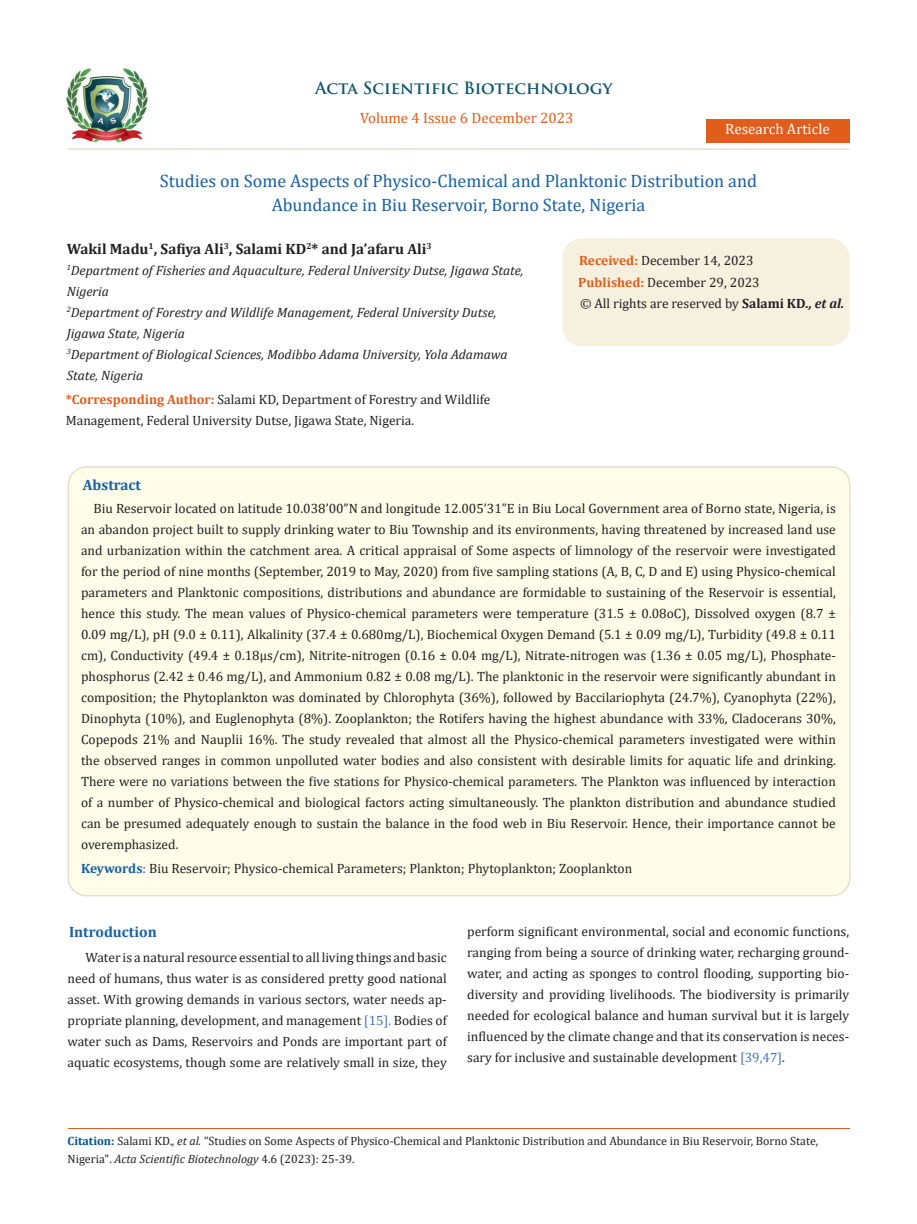
<style>
.page{position:relative;width:917px;height:1224px;background:#fff}
.page>*{position:absolute;margin:0;border:0;box-sizing:border-box;transform-origin:0 0}
.t1{font:18px/24px "Cambria";color:#1560a6;text-align:center}
.t2{font:700 16.5px "Trajan Pro";color:#0e546a}
.t3{font:700 15px "Cambria";color:#231f20}
.t4{font:15px "Cambria";color:#e05d1a}
.t5{font:700 15px "Cambria";color:#1560a6}
.t6{font:15px "Cambria";color:#fff}
.t7{font:13.5px/21px "Cambria";color:#231f20;text-align:justify}
.t8{font:italic 13.5px/21px "Cambria";color:#231f20}
.t9{font:12px/18px "Cambria";color:#231f20}
.s1{font-weight:700;color:#e05d1a}
.s2{font-weight:700}
.s3{font-weight:700;font-style:italic}
.s4{font-weight:700;color:#1560a6}
.s5{color:#1560a6}
.s6{color:#4472c4}
.s7{font-weight:700;color:#035089}
.s8{font-style:italic}
</style>
<div class="page">
<img style="left:67px;top:68px;width:80px;height:74px">
<div style="left:705px;top:119px;width:144px;height:23px;background:#e05d1a"></div>
<div style="left:563px;top:239px;width:285px;height:106px;background:#f6f0df;border-radius:18px"></div>
<div style="left:562px;top:238px;width:287px;height:108px;border:2px solid #f6f0df;border-radius:18px"></div>
<div style="left:68px;top:467px;width:781px;height:429px;background:#fffde9;border-radius:18px"></div>
<div style="left:67px;top:466px;width:783px;height:430px;border:2px solid #e5dfce;border-radius:18px"></div>
<hr style="left:68px;top:1129px;width:781px;height:1px;background:#e05d1a">
<hr style="left:67px;top:148px;width:782px;height:2px;background:#e5dfce">
<p class="t2" style="left:315px;top:77px;width:299px">Acta Scientific Biotechnology</p>
<p class="t4" style="left:360px;top:109px;width:215px">Volume 4 Issue 6 December 2023</p>
<p class="t6" style="left:725px;top:120px;width:106px">Research Article</p>
<p class="t1" style="left:160px;top:169px;width:598px">Studies on Some Aspects of Physico-Chemical and Planktonic Distribution and<br>Abundance in Biu Reservoir, Borno State, Nigeria</p>
<p class="t3" style="left:67px;top:238px;width:366px">Wakil Madu<sup>1</sup>, Safiya Ali<sup>3</sup>, Salami KD<sup>2</sup>* and Ja’afaru Ali<sup>3</sup></p>
<p class="t8" style="left:67px;top:259px;width:458px"><sup>1</sup>Department of Fisheries and Aquaculture, Federal University Dutse, Jigawa State,<br>Nigeria</p>
<p class="t8" style="left:67px;top:301px;width:431px"><sup>2</sup>Department of Forestry and Wildlife Management, Federal University Dutse,<br>Jigawa State, Nigeria</p>
<p class="t8" style="left:67px;top:343px;width:442px"><sup>3</sup>Department of Biological Sciences, Modibbo Adama University, Yola Adamawa<br>State, Nigeria</p>
<p class="t7" style="left:66px;top:389px;width:426px"><span class="s1">*Corresponding Author:</span> Salami KD, Department of Forestry and Wildlife<br>Management, Federal University Dutse, Jigawa State, Nigeria.</p>
<p class="t7" style="left:579px;top:250px;width:176px"><span class="s1">Received:</span> December 14, 2023</p>
<p class="t7" style="left:578px;top:272px;width:183px"><span class="s1">Published:</span> December 29, 2023</p>
<p class="t7" style="left:580px;top:293px;width:265px">© All rights are reserved by <span class="s2">Salami KD</span><span class="s3">., et al.</span></p>
<p class="t5" style="left:83px;top:475px;width:60px">Abstract</p>
<p class="t7" style="left:81px;top:498px;width:756px;text-indent:12px">Biu Reservoir located on latitude 10.038’00”N and longitude 12.005’31”E in Biu Local Government area of Borno state, Nigeria, is an abandon project built to supply drinking water to Biu Township and its environments, having threatened by increased land use and urbanization within the catchment area. A critical appraisal of Some aspects of limnology of the reservoir were investigated for the period of nine months (September, 2019 to May, 2020) from five sampling stations (A, B, C, D and E) using Physico-chemical parameters and Planktonic compositions, distributions and abundance are formidable to sustaining of the Reservoir is essential, hence this study. The mean values of Physico-chemical parameters were temperature (31.5 ± 0.08oC), Dissolved oxygen (8.7 ± 0.09 mg/L), pH (9.0 ± 0.11), Alkalinity (37.4 ± 0.680mg/L), Biochemical Oxygen Demand (5.1 ± 0.09 mg/L), Turbidity (49.8 ± 0.11 cm), Conductivity (49.4 ± 0.18µs/cm), Nitrite-nitrogen (0.16 ± 0.04 mg/L), Nitrate-nitrogen was (1.36 ± 0.05 mg/L), Phosphate&shy;phosphorus (2.42 ± 0.46 mg/L), and Ammonium 0.82 ± 0.08 mg/L). The planktonic in the reservoir were significantly abundant in composition; the Phytoplankton was dominated by Chlorophyta (36%), followed by Baccilariophyta (24.7%), Cyanophyta (22%), Dinophyta (10%), and Euglenophyta (8%). Zooplankton; the Rotifers having the highest abundance with 33%, Cladocerans 30%, Copepods 21% and Nauplii 16%. The study revealed that almost all the Physico-chemical parameters investigated were within the observed ranges in common unpolluted water bodies and also consistent with desirable limits for aquatic life and drinking.<br>There were no variations between the five stations for Physico-chemical parameters. The Plankton was influenced by interaction of a number of Physico-chemical and biological factors acting simultaneously. The plankton distribution and abundance studied can be presumed adequately enough to sustain the balance in the food web in Biu Reservoir. Hence, their importance cannot be overemphasized.</p>
<p class="t7" style="left:81px;top:858px;width:552px"><span class="s4">Keywords</span><span class="s5">:</span> Biu Reservoir; Physico-chemical Parameters; Plankton; Phytoplankton; Zooplankton</p>
<p class="t5" style="left:69px;top:921px;width:89px">Introduction</p>
<p class="t7" style="left:67px;top:947px;width:381px;text-indent:18px">Water is a natural resource essential to all living things and basic need of humans, thus water is as considered pretty good national asset. With growing demands in various sectors, water needs ap&shy;propriate planning, development, and management <span class="s6">[15].</span> Bodies of water such as Dams, Reservoirs and Ponds are important part of aquatic ecosystems, though some are relatively small in size, they</p>
<p class="t7" style="left:467px;top:921px;width:383px">perform significant environmental, social and economic functions, ranging from being a source of drinking water, recharging ground&shy;water, and acting as sponges to control flooding, supporting bio&shy;diversity and providing livelihoods. The biodiversity is primarily needed for ecological balance and human survival but it is largely influenced by the climate change and that its conservation is neces&shy;sary for inclusive and sustainable development <span class="s6">[39,47]</span>.</p>
<p class="t9" style="left:68px;top:1132px;width:752px"><span class="s7">Citation:</span> Salami KD.<span class="s8">, et al.</span> “Studies on Some Aspects of Physico-Chemical and Planktonic Distribution and Abundance in Biu Reservoir, Borno State,<br>Nigeria". <span class="s8">Acta Scientific Biotechnology</span> 4.6 (2023): 25-39.</p>
</div>
